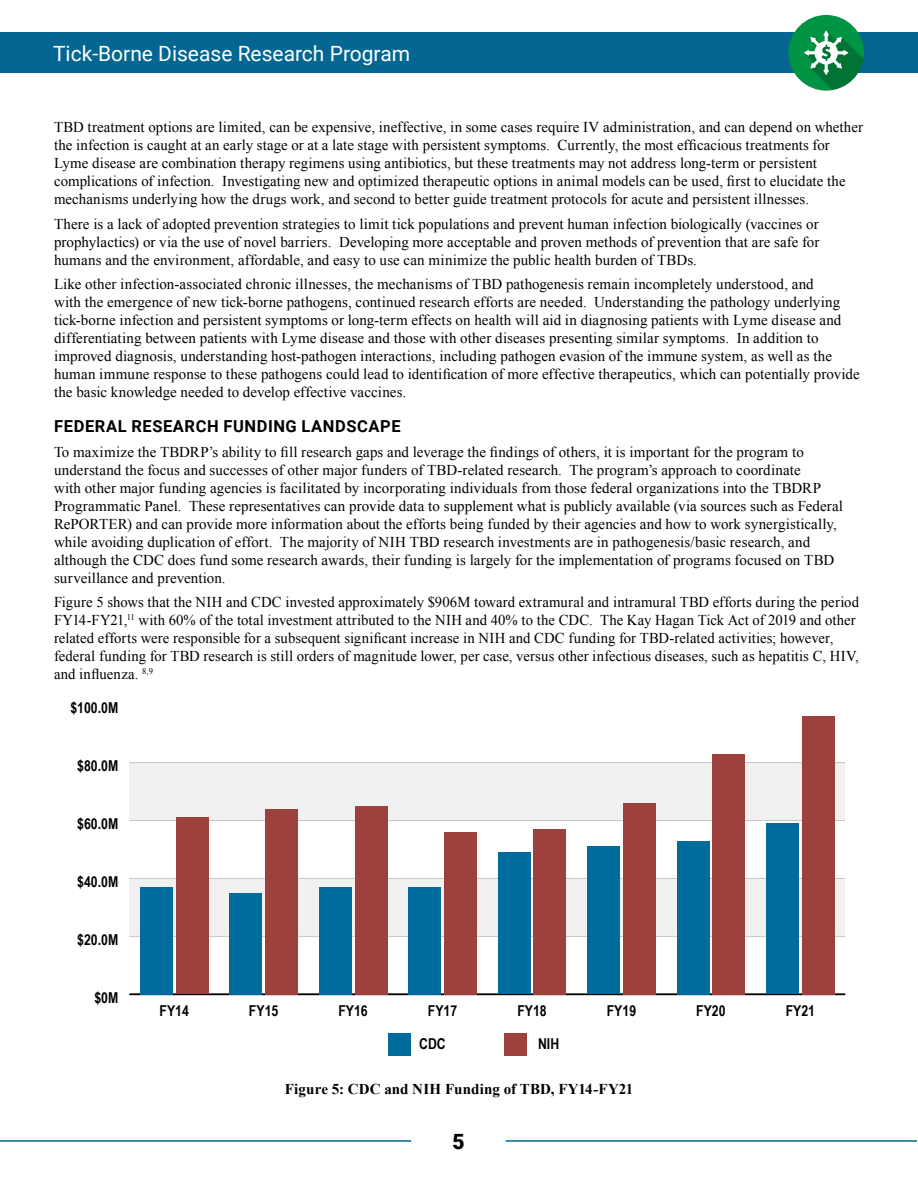
<style>
.page{position:relative;width:918px;height:1188px;background:#fff}
.page>*{position:absolute;margin:0;border:0;box-sizing:border-box;transform-origin:0 0}
.t1{font:21px "Roboto";color:#fff}
.t2{font:900 21px "Roboto";color:#000}
.title_level_2{font:700 16.5px "Roboto";letter-spacing:.035em;color:#000}
.body_text{font:15px/18px "Times New Roman";letter-spacing:.005em;color:#000}
.t3{font:700 15px "Arial Narrow";color:#000}
.figure_caption{font:700 15px "Times New Roman";letter-spacing:.005em;color:#000}
</style>
<div class="page">
<div style="left:0;top:32px;width:918px;height:41px;background:#056791"></div>
<hr style="left:0;top:1140px;width:411px;height:2px;background:#056791">
<hr style="left:506px;top:1140px;width:411px;height:2px;background:#056791">
<div style="left:130px;top:878px;width:715px;height:58px;background:#f1f1f2"></div>
<div style="left:130px;top:763px;width:715px;height:58px;background:#f1f1f2"></div>
<hr style="left:130px;top:994px;width:715px;height:1px;background:#000">
<hr style="left:130px;top:936px;width:715px;height:1px;background:#c7c8ca">
<hr style="left:130px;top:878px;width:715px;height:1px;background:#c7c8ca">
<hr style="left:130px;top:820px;width:715px;height:1px;background:#c7c8ca">
<hr style="left:130px;top:762px;width:715px;height:1px;background:#c7c8ca">
<div style="left:176px;top:818px;width:32px;height:176px;background:#9e413e"></div>
<div style="left:265px;top:809px;width:33px;height:185px;background:#9e413e"></div>
<div style="left:355px;top:806px;width:32px;height:188px;background:#9e413e"></div>
<div style="left:444px;top:832px;width:33px;height:162px;background:#9e413e"></div>
<div style="left:534px;top:829px;width:32px;height:165px;background:#9e413e"></div>
<div style="left:623px;top:803px;width:33px;height:191px;background:#9e413e"></div>
<div style="left:713px;top:754px;width:32px;height:240px;background:#9e413e"></div>
<div style="left:802px;top:716px;width:32px;height:278px;background:#9e413e"></div>
<div style="left:140px;top:887px;width:32px;height:107px;background:#006b9d"></div>
<div style="left:230px;top:893px;width:32px;height:101px;background:#006b9d"></div>
<div style="left:319px;top:887px;width:32px;height:107px;background:#006b9d"></div>
<div style="left:409px;top:887px;width:32px;height:107px;background:#006b9d"></div>
<div style="left:498px;top:852px;width:32px;height:142px;background:#006b9d"></div>
<div style="left:588px;top:847px;width:32px;height:147px;background:#006b9d"></div>
<div style="left:677px;top:841px;width:32px;height:153px;background:#006b9d"></div>
<div style="left:766px;top:823px;width:33px;height:171px;background:#006b9d"></div>
<div style="left:388px;top:1033px;width:23px;height:23px;background:#006b9d"></div>
<div style="left:504px;top:1033px;width:23px;height:23px;background:#9e413e"></div>
<div style="left:788px;top:15px;width:76px;height:76px;background:#009444;border-radius:50%"></div>
<svg style="left:804px;top:31px;width:60px;height:59px"></svg>
<p class="t1" style="left:53px;top:39px;width:359px">Tick-Borne Disease Research Program</p>
<p class="body_text" style="left:54px;top:118px;width:811px">TBD treatment options are limited, can be expensive, ineffective, in some cases require IV administration, and can depend on whether the infection is caught at an early stage or at a late stage with persistent symptoms. Currently, the most efficacious treatments for Lyme disease are combination therapy regimens using antibiotics, but these treatments may not address long-term or persistent complications of infection. Investigating new and optimized therapeutic options in animal models can be used, first to elucidate the mechanisms underlying how the drugs work, and second to better guide treatment protocols for acute and persistent illnesses.</p>
<p class="body_text" style="left:54px;top:214px;width:767px;text-align:justify">There is a lack of adopted prevention strategies to limit tick populations and prevent human infection biologically (vaccines or prophylactics) or via the use of novel barriers. Developing more acceptable and proven methods of prevention that are safe for humans and the environment, affordable, and easy to use can minimize the public health burden of TBDs.</p>
<p class="body_text" style="left:54px;top:275px;width:807px">Like other infection-associated chronic illnesses, the mechanisms of TBD pathogenesis remain incompletely understood, and<br>with the emergence of new tick-borne pathogens, continued research efforts are needed. Understanding the pathology underlying tick-borne infection and persistent symptoms or long-term effects on health will aid in diagnosing patients with Lyme disease and differentiating between patients with Lyme disease and those with other diseases presenting similar symptoms. In addition to improved diagnosis, understanding host-pathogen interactions, including pathogen evasion of the immune system, as well as the human immune response to these pathogens could lead to identification of more effective therapeutics, which can potentially provide the basic knowledge needed to develop effective vaccines.</p>
<p class="title_level_2" style="left:54px;top:414px;width:348px">FEDERAL RESEARCH FUNDING LANDSCAPE</p>
<p class="body_text" style="left:54px;top:442px;width:791px">To maximize the TBDRP’s ability to fill research gaps and leverage the findings of others, it is important for the program to understand the focus and successes of other major funders of TBD-related research. The program’s approach to coordinate<br>with other major funding agencies is facilitated by incorporating individuals from those federal organizations into the TBDRP Programmatic Panel. These representatives can provide data to supplement what is publicly available (via sources such as Federal RePORTER) and can provide more information about the efforts being funded by their agencies and how to work synergistically, while avoiding duplication of effort. The majority of NIH TBD research investments are in pathogenesis/basic research, and although the CDC does fund some research awards, their funding is largely for the implementation of programs focused on TBD surveillance and prevention.</p>
<p class="body_text" style="left:54px;top:593px;width:807px">Figure 5 shows that the NIH and CDC invested approximately $906M toward extramural and intramural TBD efforts during the period FY14-FY21,<sup>11</sup> with 60% of the total investment attributed to the NIH and 40% to the CDC. The Kay Hagan Tick Act of 2019 and other related efforts were responsible for a subsequent significant increase in NIH and CDC funding for TBD-related activities; however, federal funding for TBD research is still orders of magnitude lower, per case, versus other infectious diseases, such as hepatitis C, HIV, and influenza. <sup>8,9</sup></p>
<p class="t3" style="left:70px;top:697px;width:49px">$100.0M</p>
<p class="t3" style="left:77px;top:755px;width:43px">$80.0M</p>
<p class="t3" style="left:77px;top:813px;width:43px">$60.0M</p>
<p class="t3" style="left:77px;top:870px;width:43px">$40.0M</p>
<p class="t3" style="left:77px;top:928px;width:43px">$20.0M</p>
<p class="t3" style="left:94px;top:986px;width:25px">$0M</p>
<p class="t3" style="left:160px;top:1000px;width:31px">FY14</p>
<p class="t3" style="left:249px;top:1000px;width:31px">FY15</p>
<p class="t3" style="left:338px;top:1000px;width:31px">FY16</p>
<p class="t3" style="left:428px;top:1000px;width:31px">FY17</p>
<p class="t3" style="left:517px;top:1000px;width:31px">FY18</p>
<p class="t3" style="left:607px;top:1000px;width:31px">FY19</p>
<p class="t3" style="left:696px;top:1000px;width:31px">FY20</p>
<p class="t3" style="left:786px;top:1000px;width:31px">FY21</p>
<p class="t3" style="left:419px;top:1033px;width:28px">CDC</p>
<p class="t3" style="left:538px;top:1033px;width:23px">NIH</p>
<p class="figure_caption" style="left:285px;top:1079px;width:350px">Figure 5: CDC and NIH Funding of TBD, FY14-FY21</p>
<p class="t2" style="left:452px;top:1126px;width:14px">5</p>
</div>
